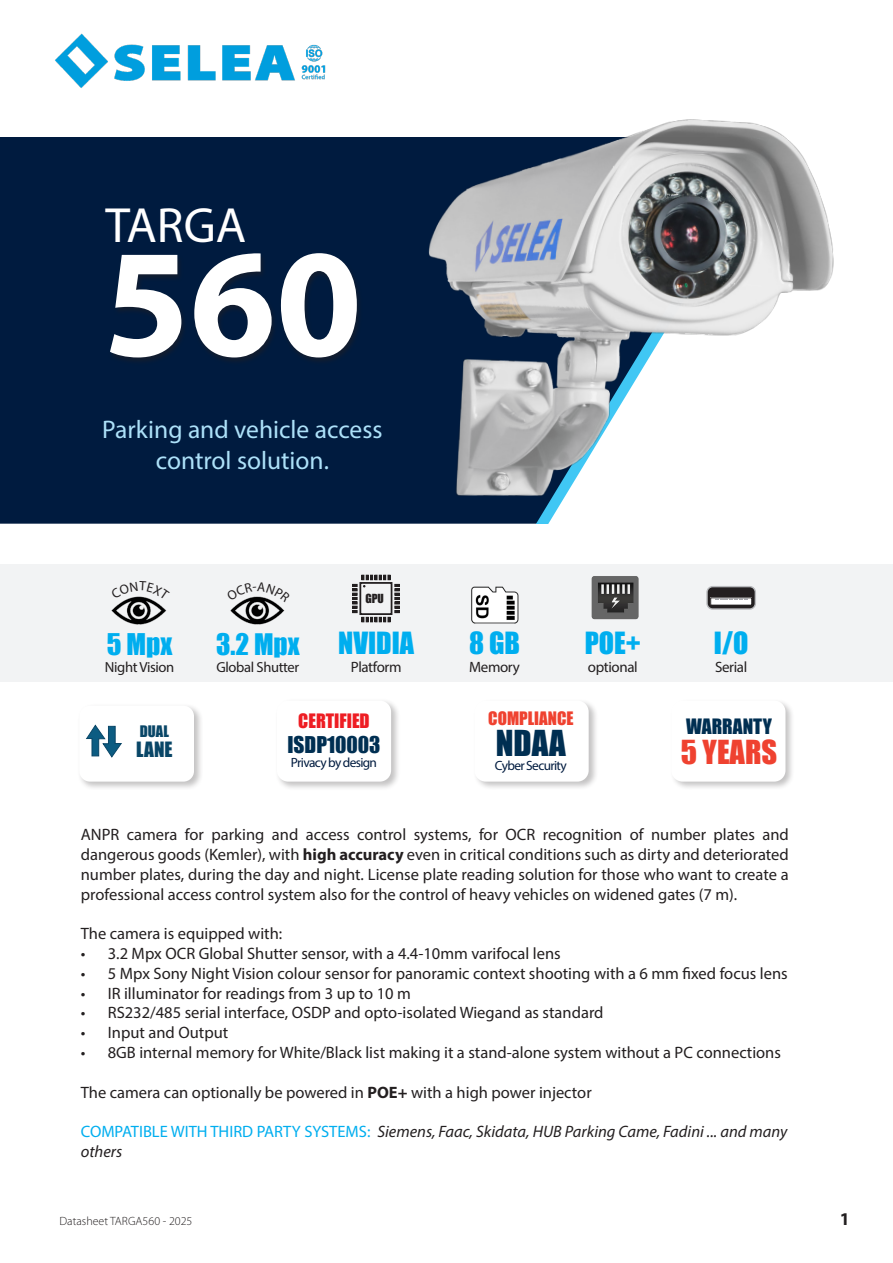
<style>
.page{position:relative;width:893px;height:1263px;background:#fff}
.page>*{position:absolute;margin:0;border:0;box-sizing:border-box;transform-origin:0 0}
.t1{font:700 155.25px "Myriad Pro";color:#fff}
.t2{font:49.65px "Myriad Pro";color:#fff}
.t3{font:32.85px "Impact";color:#002f52}
.t4{font:30.45px "Impact";color:#ef4230}
.t5{font:28.05px "Impact";color:#00aeef}
.t6{font:27.45px "Impact";color:#00aeef}
.t7{font:27.3px "Impact";color:#00aeef}
.t8{font:25.5px/30.6px "Myriad Pro";color:#ade1f9;text-align:center}
.t9{font:21.3px "Impact";color:#002f52}
.t10{font:19.5px "Impact";color:#002f52}
.t11{font:19.35px "Impact";color:#094667}
.t12{font:18.3px "Impact";color:#ee1d23}
.t13{font:700 18px "Myriad Pro";color:#231f20}
.t14{font:17.1px "Impact";color:#ef4230}
.t15{font:16.5px/19.8px "Myriad Pro";color:#231f20;text-align:justify}
.t16{font:italic 16.5px/19.8px "Myriad Pro";color:#231f20}
.t17{font:15px "Myriad Pro";letter-spacing:-.025em;color:#231f20}
.t18{font:14.7px "Myriad Pro";letter-spacing:-.025em;color:#231f20}
.t19{font:14.55px "Myriad Pro";letter-spacing:-.025em;color:#231f20}
.t20{font:14.55px "Impact";color:#094667}
.t21{font:13.35px "Myriad Pro";letter-spacing:-.05em;color:#001b3f}
.t22{font:300 12px "Myriad Pro";color:#231f20}
.t23{font:11.55px "Impact";color:#231f20}
.s1{font-weight:700}
.s2{font-style:normal;color:#00aeef}
</style>
<div class="page">
<img style="left:55px;top:33px;width:271px;height:55px">
<div style="left:0;top:564px;width:893px;height:118px;background:#f2f3f4"></div>
<img style="left:591px;top:576px;width:48px;height:44px">
<div style="left:707px;top:587px;width:48px;height:22px;background:#231f20;border-radius:6px"></div>
<div style="left:706px;top:586px;width:50px;height:24px;border:1px solid #b8b9bc;border-radius:6px"></div>
<div style="left:711px;top:598px;width:41px;height:7px;background:#fff"></div>
<svg style="left:715px;top:598px;width:32px;height:2px"></svg>
<div style="left:0;top:137px;width:353px;height:387px;background:#001b3f"></div>
<div style="left:108px;top:252px;width:255px;height:113px;background:#091c36"></div>
<img style="left:353px;top:119px;width:481px;height:405px">
<img style="left:471px;top:586px;width:48px;height:38px">
<img style="left:230px;top:602px;width:55px;height:23px">
<img style="left:111px;top:600px;width:56px;height:25px">
<div style="left:78px;top:703px;width:125px;height:87px;background:#231f20;opacity:.27"></div>
<div style="left:79px;top:706px;width:115px;height:76px;background:#fff;border-radius:11px"></div>
<svg style="left:86px;top:724px;width:36px;height:34px"></svg>
<div style="left:275px;top:699px;width:126px;height:92px;background:#231f20;opacity:.27"></div>
<div style="left:277px;top:701px;width:114px;height:81px;background:#fff;border-radius:11px"></div>
<div style="left:473px;top:699px;width:125px;height:92px;background:#231f20;opacity:.27"></div>
<div style="left:474px;top:701px;width:115px;height:81px;background:#fff;border-radius:11px"></div>
<div style="left:670px;top:699px;width:125px;height:92px;background:#231f20;opacity:.27"></div>
<div style="left:671px;top:701px;width:114px;height:81px;background:#fff;border-radius:11px"></div>
<svg style="left:353px;top:575px;width:46px;height:47px"></svg>
<svg style="left:240px;top:596px;width:34px;height:6px"></svg>
<svg style="left:125px;top:596px;width:27px;height:4px"></svg>
<p class="t2" style="left:106px;top:195px;width:142px">TARGA</p>
<p class="t1" style="left:103px;top:202px;width:260px">560</p>
<p class="t8" style="left:102px;top:414px;width:282px">Parking and vehicle access control solution.</p>
<p class="t6" style="left:107px;top:623px;width:67px">5 Mpx</p>
<p class="t18" style="left:105px;top:658px;width:71px">Night Vision</p>
<p class="t20" style="left:140px;top:720px;width:31px">DUAL</p>
<p class="t11" style="left:136px;top:734px;width:38px">LANE</p>
<p class="t7" style="left:216px;top:623px;width:85px">3.2 Mpx</p>
<p class="t19" style="left:217px;top:658px;width:84px">Global Shutter</p>
<p class="t23" style="left:365px;top:589px;width:20px">GPU</p>
<p class="t5" style="left:338px;top:621px;width:77px">NVIDIA</p>
<p class="t17" style="left:351px;top:658px;width:52px">Platform</p>
<p class="t12" style="left:298px;top:707px;width:73px">CERTIFIED</p>
<p class="t9" style="left:287px;top:728px;width:95px">ISDP10003</p>
<p class="t21" style="left:291px;top:754px;width:88px">Privacy by design</p>
<p class="t5" style="left:469px;top:621px;width:52px">8 GB</p>
<p class="t17" style="left:469px;top:658px;width:52px">Memory</p>
<p class="t5" style="left:585px;top:621px;width:58px">POE+</p>
<p class="t17" style="left:588px;top:658px;width:51px">optional</p>
<p class="t14" style="left:488px;top:705px;width:87px">COMPLIANCE</p>
<p class="t3" style="left:496px;top:717px;width:72px">NDAA</p>
<p class="t21" style="left:495px;top:758px;width:73px">Cyber Security</p>
<p class="t5" style="left:714px;top:621px;width:36px">I/O</p>
<p class="t17" style="left:715px;top:658px;width:34px">Serial</p>
<p class="t10" style="left:686px;top:711px;width:87px">WARRANTY</p>
<p class="t4" style="left:681px;top:728px;width:98px">5 YEARS</p>
<p class="t15" style="left:81px;top:824px;width:710px">ANPR camera for parking and access control systems, for OCR recognition of number plates and dangerous goods (Kemler), with <span class="s1">high accuracy</span> even in critical conditions such as dirty and deteriorated number plates, during the day and night. License plate reading solution for those who want to create a professional access control system also for the control of heavy vehicles on widened gates (7 m).</p>
<p class="t15" style="left:81px;top:923px;width:203px">The camera is equipped with:</p>
<p class="t15" style="left:81px;top:943px;width:481px">• 3.2 Mpx OCR Global Shutter sensor, with a 4.4-10mm varifocal lens</p>
<p class="t15" style="left:81px;top:963px;width:708px">• 5 Mpx Sony Night Vision colour sensor for panoramic context shooting with a 6 mm fixed focus lens</p>
<p class="t15" style="left:81px;top:983px;width:332px">• IR illuminator for readings from 3 up to 10 m</p>
<p class="t15" style="left:81px;top:1003px;width:524px">• RS232/485 serial interface, OSDP and opto-isolated Wiegand as standard</p>
<p class="t15" style="left:81px;top:1022px;width:149px">• Input and Output</p>
<p class="t15" style="left:81px;top:1042px;width:702px">• 8GB internal memory for White/Black list making it a stand-alone system without a PC connections</p>
<p class="t15" style="left:81px;top:1082px;width:512px">The camera can optionally be powered in <span class="s1">POE+</span> with a high power injector</p>
<p class="t16" style="left:81px;top:1121px;width:708px"><span class="s2">COMPATIBLE WITH THIRD PARTY SYSTEMS:</span> Siemens, Faac, Skidata, HUB Parking Came, Fadini ... and many others</p>
<p class="t22" style="left:60px;top:1214px;width:134px">Datasheet TARGA560 - 2025</p>
<p class="t13" style="left:840px;top:1208px;width:11px">1</p>
</div>
